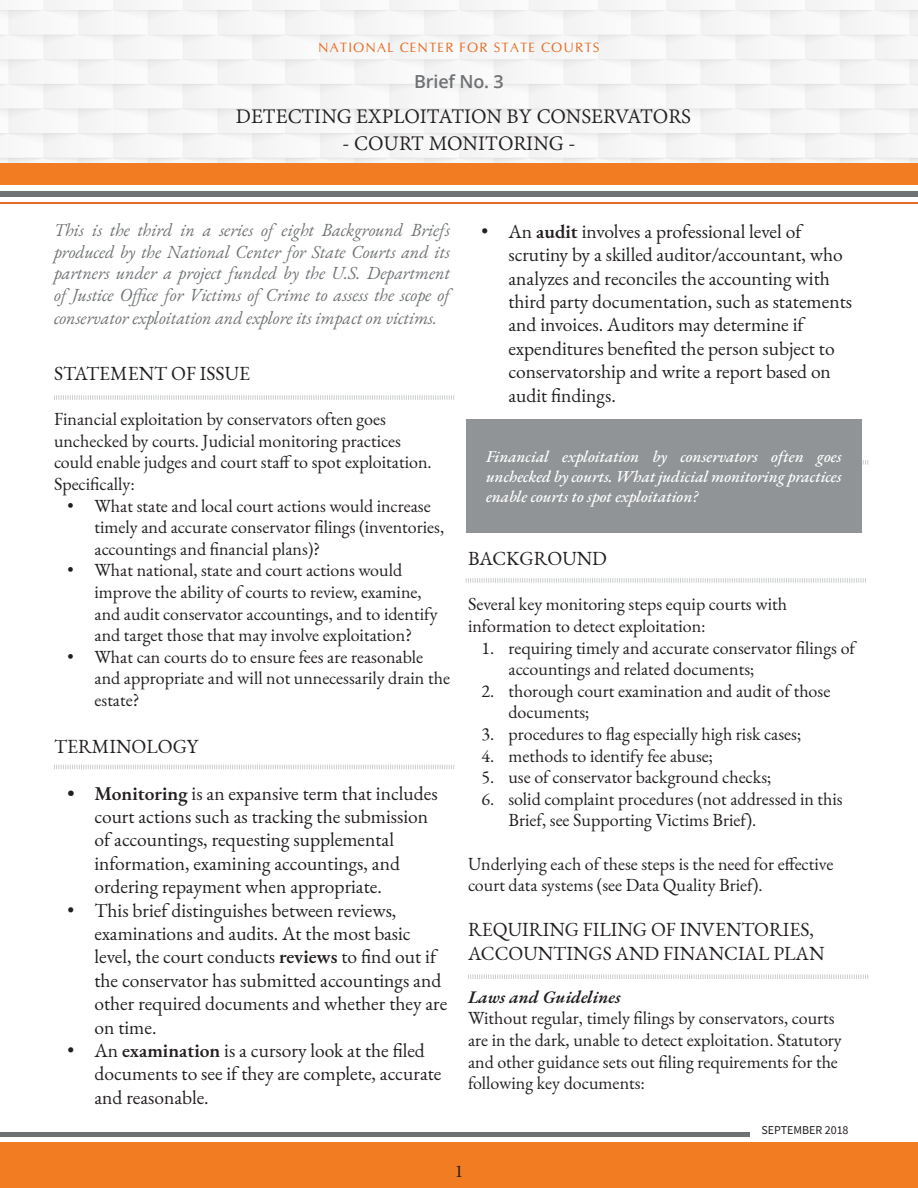
<style>
.page{position:relative;width:918px;height:1188px;background:#fff}
.page>*{position:absolute;margin:0;border:0;box-sizing:border-box;transform-origin:0 0}
.t1{font:22.5px "Adobe Devanagari";color:#231f20}
.t2{font:19.5px/23.4px "EB Garamond";color:#231f20}
.t3{font:18px/21.6px "EB Garamond";color:#231f20}
.t4{font:italic 18px/21.6px "EB Garamond";color:#6f7274;text-align:justify}
.t5{font:italic 600 18px "EB Garamond";color:#231f20}
.t6{font:600 18px "Open Sans";letter-spacing:-.01em;color:#6f7274}
.t7{font:18px "Minion Pro";color:#231f20}
.t8{font:italic 500 16.5px/19.8px "EB Garamond";color:#fff;text-align:justify}
.t9{font:13.5px "CG Omega";letter-spacing:.08em;color:#e66d26}
.t10{font:12px "Source Sans Pro";color:#231f20}
.s1{font-weight:600}
</style>
<div class="page">
<div style="left:0;top:1143px;width:918px;height:45px;background:#f27c22"></div>
<hr style="left:0;top:1133px;width:750px;height:4px;background:#6f7274">
<div style="left:0;top:163px;width:918px;height:22px;background:#f27c22"></div>
<div style="left:0;top:191px;width:918px;height:5px;background:#6f7274"></div>
<hr style="left:0;top:203px;width:918px;height:1px;background:#e56c25">
<svg style="left:54px;top:395px;width:400px;height:5px"></svg>
<svg style="left:54px;top:765px;width:400px;height:4px"></svg>
<svg style="left:862px;top:460px;width:6px;height:5px"></svg>
<svg style="left:466px;top:578px;width:400px;height:5px"></svg>
<svg style="left:468px;top:974px;width:400px;height:5px"></svg>
<div style="left:466px;top:419px;width:396px;height:113px;background:#919496"></div>
<p class="t9" style="left:318px;top:40px;width:283px">NATIONAL CENTER FOR STATE COURTS</p>
<p class="t6" style="left:414px;top:70px;width:91px">Brief No. 3</p>
<p class="t1" style="left:236px;top:104px;width:457px">DETECTING EXPLOITATION BY CONSERVATORS</p>
<p class="t1" style="left:342px;top:131px;width:235px">- COURT MONITORING -</p>
<p class="t4" style="left:54px;top:220px;width:398px">This is the third in a series of eight Background Briefs produced by the National Center for State Courts and its partners under a project funded by the U.S. Department of Justice Office for Victims of Crime to assess the scope of</p>
<p class="t4" style="left:54px;top:308px;width:385px">conservator exploitation and explore its impact on victims.</p>
<p class="t2" style="left:54px;top:362px;width:198px">STATEMENT OF ISSUE</p>
<p class="t3" style="left:54px;top:409px;width:379px">Financial exploitation by conservators often goes unchecked by courts. Judicial monitoring practices could enable judges and court staff to spot exploitation.<br>Specifically:</p>
<p class="t3" style="left:94px;top:495px;width:351px;text-indent:-27px">• What state and local court actions would increase timely and accurate conservator filings (inventories, accountings and financial plans)?</p>
<p class="t3" style="left:94px;top:560px;width:345px;text-indent:-27px">• What national, state and court actions would improve the ability of courts to review, examine, and audit conservator accountings, and to identify and target those that may involve exploitation?</p>
<p class="t3" style="left:94px;top:646px;width:357px;text-indent:-27px">• What can courts do to ensure fees are reasonable and appropriate and will not unnecessarily drain the estate?</p>
<p class="t2" style="left:54px;top:735px;width:146px">TERMINOLOGY</p>
<p class="t2" style="left:94px;top:782px;width:345px;text-indent:-27px"><span class="s1">• Monitoring</span> is an expansive term that includes court actions such as tracking the submission of accountings, requesting supplemental information, examining accountings, and ordering repayment when appropriate.</p>
<p class="t2" style="left:94px;top:899px;width:354px;text-indent:-27px">• This brief distinguishes between reviews, examinations and audits. At the most basic level, the court conducts <span class="s1">reviews</span> to find out if the conservator has submitted accountings and other required documents and whether they are on time.</p>
<p class="t2" style="left:94px;top:1039px;width:349px;text-indent:-27px">• An <span class="s1">examination</span> is a cursory look at the filed documents to see if they are complete, accurate and reasonable.</p>
<p class="t2" style="left:508px;top:220px;width:345px;text-indent:-27px">• An <span class="s1">audit</span> involves a professional level of scrutiny by a skilled auditor/accountant, who analyzes and reconciles the accounting with third party documentation, such as statements and invoices. Auditors may determine if expenditures benefited the person subject to conservatorship and write a report based on audit findings.</p>
<p class="t8" style="left:486px;top:447px;width:357px">Financial exploitation by conservators often goes unchecked by courts. What judicial monitoring practices enable courts to spot exploitation?</p>
<p class="t2" style="left:468px;top:547px;width:141px">BACKGROUND</p>
<p class="t3" style="left:468px;top:594px;width:321px">Several key monitoring steps equip courts with information to detect exploitation:</p>
<p class="t3" style="left:508px;top:637px;width:348px;text-indent:-27px">1. requiring timely and accurate conservator filings of accountings and related documents;</p>
<p class="t3" style="left:508px;top:680px;width:323px;text-indent:-27px">2. thorough court examination and audit of those documents;</p>
<p class="t3" style="left:482px;top:723px;width:321px">3. procedures to flag especially high risk cases;</p>
<p class="t3" style="left:482px;top:745px;width:233px">4. methods to identify fee abuse;</p>
<p class="t3" style="left:482px;top:766px;width:291px">5. use of conservator background checks;</p>
<p class="t3" style="left:508px;top:788px;width:336px;text-indent:-27px">6. solid complaint procedures (not addressed in this<br>Brief, see Supporting Victims Brief).</p>
<p class="t3" style="left:468px;top:853px;width:367px">Underlying each of these steps is the need for effective court data systems (see Data Quality Brief).</p>
<p class="t2" style="left:468px;top:918px;width:358px">REQUIRING FILING OF INVENTORIES,<br>ACCOUNTINGS AND FINANCIAL PLAN</p>
<p class="t5" style="left:468px;top:985px;width:154px">Laws and Guidelines</p>
<p class="t3" style="left:468px;top:1008px;width:375px">Without regular, timely filings by conservators, courts are in the dark, unable to detect exploitation. Statutory and other guidance sets out filing requirements for the following key documents:</p>
<p class="t10" style="left:761px;top:1122px;width:89px">SEPTEMBER 2018</p>
<p class="t7" style="left:455px;top:1161px;width:10px">1</p>
</div>
